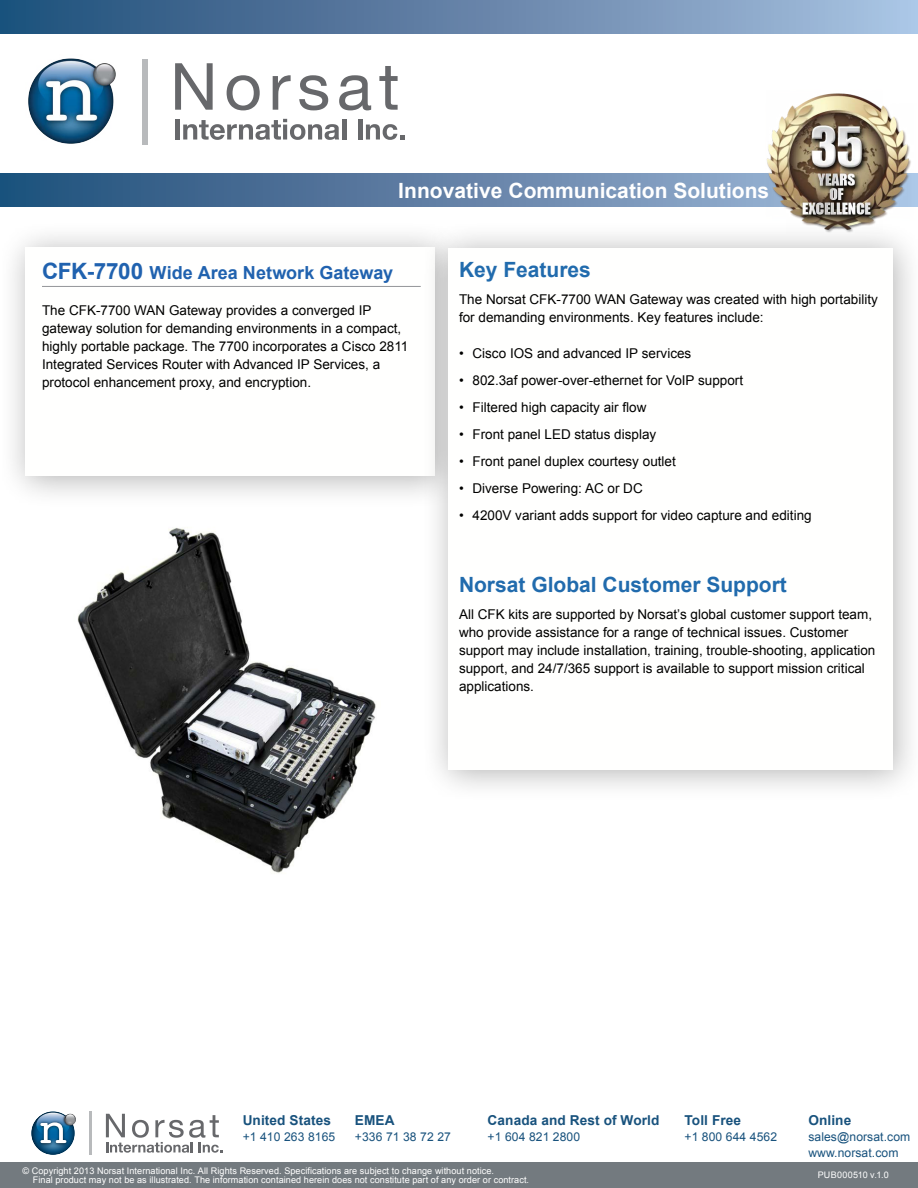
<style>
.page{position:relative;width:918px;height:1188px;background:#fff}
.page>*{position:absolute;margin:0;border:0;box-sizing:border-box;transform-origin:0 0}
.t1{font:700 21px "Arial";color:#216bad}
.t2{font:700 21px "Arial";color:#fff}
.t3{font:700 18px "Arial";color:#2062af}
.t4{font:700 13.65px "Arial";letter-spacing:.005em;color:#18527d}
.t5{font:13.5px/18px "Arial";color:#000}
.t6{font:12.15px/16px "Arial";letter-spacing:.005em;color:#18527d}
.t7{font:9.15px/9.8px "Arial";letter-spacing:.005em;color:#fff}
.t8{font:9px "Arial";letter-spacing:.03em;color:#fff}
.s1{font-size:22.5px}
</style>
<div class="page">
<div style="left:0;top:0;width:918px;height:33px;background:linear-gradient(to right,#1e4b76,#aac0df)"></div>
<svg style="left:0;top:174px;width:726px;height:33px;background:#55789f"></svg>
<svg style="left:175px;top:63px;width:38px;height:47px"></svg>
<svg style="left:227px;top:75px;width:33px;height:35px"></svg>
<svg style="left:273px;top:75px;width:18px;height:35px"></svg>
<svg style="left:299px;top:75px;width:29px;height:35px"></svg>
<svg style="left:339px;top:75px;width:32px;height:35px"></svg>
<svg style="left:379px;top:66px;width:19px;height:44px"></svg>
<div style="left:175px;top:119px;width:5px;height:21px;background:#67686b"></div>
<svg style="left:183px;top:119px;width:156px;height:21px"></svg>
<hr style="left:342px;top:119px;width:4px;height:21px;background:#67686b">
<hr style="left:358px;top:119px;width:4px;height:21px;background:#67686b">
<svg style="left:366px;top:124px;width:38px;height:16px"></svg>
<div style="left:143px;top:59px;width:5px;height:85px;background:#b8babc"></div>
<img style="left:28px;top:58px;width:88px;height:86px">
<img style="left:726px;top:93px;width:192px;height:128px">
<div style="left:0;top:1162px;width:918px;height:26px;background:#737a7f"></div>
<svg style="left:106px;top:1114px;width:116px;height:39px"></svg>
<hr style="left:89px;top:1111px;width:3px;height:44px;background:#b8babc">
<svg style="left:31px;top:1111px;width:45px;height:44px"></svg>
<div style="left:0;top:220px;width:469px;height:289px;background:#000;opacity:.3"></div>
<div style="left:26px;top:247px;width:409px;height:229px;background:#fffffe"></div>
<div style="left:421px;top:221px;width:497px;height:582px;background:#000;opacity:.3"></div>
<div style="left:448px;top:248px;width:444px;height:522px;background:#fffffe"></div>
<hr style="left:42px;top:286px;width:379px;height:1px;background:#939598">
<img style="left:77px;top:528px;width:299px;height:345px">
<h1 class="t2" style="left:398px;top:176px;width:372px">Innovative Communication Solutions</h1>
<h2 class="t3" style="left:42px;top:260px;width:353px"><span class="s1">CFK-7700</span> Wide Area Network Gateway</h2>
<p class="t5" style="left:42px;top:301px;width:368px">The CFK-7700 WAN Gateway provides a converged IP gateway solution for demanding environments in a compact, highly portable package. The 7700 incorporates a Cisco 2811<br>Integrated Services Router with Advanced IP Services, a protocol enhancement proxy, and encryption.</p>
<h1 class="t1" style="left:459px;top:256px;width:133px">Key Features</h1>
<p class="t5" style="left:459px;top:291px;width:420px">The Norsat CFK-7700 WAN Gateway was created with high portability for demanding environments. Key features include:</p>
<p class="t5" style="left:459px;top:345px;width:234px">• Cisco IOS and advanced IP services</p>
<p class="t5" style="left:459px;top:372px;width:286px">• 802.3af power-over-ethernet for VoIP support</p>
<p class="t5" style="left:459px;top:399px;width:189px">• Filtered high capacity air flow</p>
<p class="t5" style="left:459px;top:426px;width:199px">• Front panel LED status display</p>
<p class="t5" style="left:459px;top:453px;width:218px">• Front panel duplex courtesy outlet</p>
<p class="t5" style="left:459px;top:480px;width:185px">• Diverse Powering: AC or DC</p>
<p class="t5" style="left:459px;top:507px;width:354px">• 4200V variant adds support for video capture and editing</p>
<h1 class="t1" style="left:459px;top:571px;width:329px">Norsat Global Customer Support</h1>
<p class="t5" style="left:459px;top:606px;width:418px">All CFK kits are supported by Norsat’s global customer support team, who provide assistance for a range of technical issues. Customer support may include installation, training, trouble-shooting, application support, and 24/7/365 support is available to support mission critical applications.</p>
<p class="t4" style="left:243px;top:1111px;width:90px">United States</p>
<p class="t6" style="left:243px;top:1129px;width:94px">+1 410 263 8165</p>
<p class="t4" style="left:355px;top:1111px;width:41px">EMEA</p>
<p class="t6" style="left:355px;top:1129px;width:98px">+336 71 38 72 27</p>
<p class="t4" style="left:488px;top:1111px;width:173px">Canada and Rest of World</p>
<p class="t6" style="left:488px;top:1129px;width:94px">+1 604 821 2800</p>
<p class="t4" style="left:685px;top:1111px;width:58px">Toll Free</p>
<p class="t6" style="left:685px;top:1129px;width:94px">+1 800 644 4562</p>
<p class="t7" style="left:33px;top:1166px;width:498px;text-indent:-10px">© Copyright 2013 Norsat International Inc. All Rights Reserved. Specifications are subject to change without notice.<br>Final product may not be as illustrated. The information contained herein does not constitute part of any order or contract.</p>
<p class="t4" style="left:808px;top:1111px;width:44px">Online</p>
<p class="t6" style="left:808px;top:1129px;width:103px">sales@norsat.com www.norsat.com</p>
<p class="t8" style="left:818px;top:1169px;width:73px">PUB000510 v.1.0</p>
</div>
